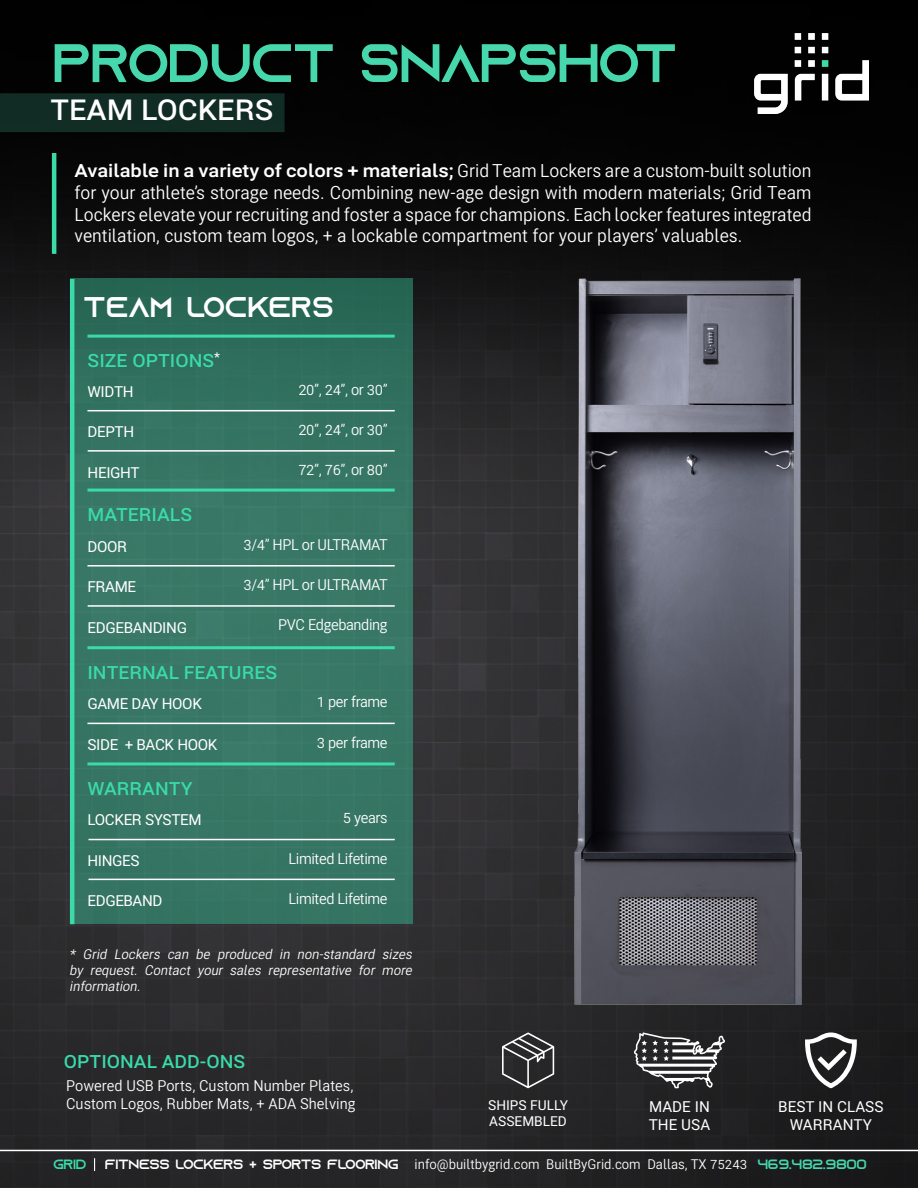
<style>
.page{position:relative;width:918px;height:1188px;background:#fff}
.page>*{position:absolute;margin:0;border:0;box-sizing:border-box;transform-origin:0 0}
.t1{font:54px "Azonix";letter-spacing:-.025em;color:#47d7ac}
.H2_-_HEADER_DESCRIPTION{font:600 28.5px "Bert Sans";color:#fff}
.t2{font:28.5px "Azonix";color:#fff}
.t3{font:18px/21.6px "Bert Sans";color:#fff;text-align:justify}
.H2_-_HEADER_DESCRIPTION-2{font:600 18px "Bert Sans";color:#3adba9}
.Description{font:15px "Bert Sans";letter-spacing:-.025em;color:#fff}
.t4{font:500 15px "Bert Sans";letter-spacing:-.025em;color:#fff}
.Description-2{font:15px "Bert Sans";color:#fff}
.t5{font:500 15px "Bert Sans";color:#fff}
.Description-3{font:italic 13.5px/16.2px "Bert Sans";color:#fff;text-align:justify}
.t6{font:13.5px "Bert Sans";color:#fff}
.t7{font:500 13.5px "Bert Sans";color:#fff}
.t8{font:13.5px "Azonix";color:#3adba9}
.s1{font-weight:700}
.s2{font-family:"Azonix"}
.s3{font-family:"Azonix";color:#47d7ac}
</style>
<div class="page">
<img style="left:0;top:0;width:918px;height:1188px">
<svg style="left:94px;top:1158px;width:1px;height:13px"></svg>
<div style="left:0;top:93px;width:285px;height:39px;background:#102c24"></div>
<img style="left:755px;top:34px;width:113px;height:80px">
<hr style="left:0;top:1150px;width:918px;height:1px;background:#fff">
<hr style="left:52px;top:153px;width:4px;height:101px;background:#3adba9">
<div style="left:74px;top:279px;width:339px;height:645px;background:linear-gradient(to bottom,#30705d,#3a7a67)"></div>
<hr style="left:70px;top:279px;width:4px;height:645px;background:#3adba9">
<hr style="left:87px;top:335px;width:308px;height:3px;background:#3adba9">
<hr style="left:87px;top:489px;width:308px;height:3px;background:#3adba9">
<hr style="left:89px;top:839px;width:306px;height:1px;background:#fff">
<hr style="left:89px;top:879px;width:306px;height:1px;background:#fff">
<hr style="left:87px;top:762px;width:308px;height:3px;background:#3adba9">
<hr style="left:87px;top:723px;width:308px;height:1px;background:#fff">
<hr style="left:87px;top:565px;width:308px;height:2px;background:#fff">
<hr style="left:88px;top:605px;width:307px;height:2px;background:#fff">
<hr style="left:87px;top:646px;width:308px;height:3px;background:#3adba9">
<hr style="left:87px;top:410px;width:308px;height:1px;background:#fff">
<hr style="left:88px;top:450px;width:307px;height:2px;background:#fff">
<img style="left:575px;top:278px;width:226px;height:727px">
<svg style="left:502px;top:1032px;width:52px;height:56px;background:#4d4d4e"></svg>
<svg style="left:805px;top:1032px;width:52px;height:56px"></svg>
<svg style="left:634px;top:1032px;width:91px;height:56px"></svg>
<p class="t1" style="left:52px;top:39px;width:627px">PRODUCT SNAPSHOT</p>
<p class="H2_-_HEADER_DESCRIPTION" style="left:50px;top:89px;width:224px">TEAM LOCKERS</p>
<p class="t3" style="left:75px;top:161px;width:739px"><span class="s1">Available in a variety of colors + materials;</span> Grid Team Lockers are a custom-built solution for your athlete’s storage needs. Combining new-age design with modern materials; Grid Team Lockers elevate your recruiting and foster a space for champions. Each locker features integrated ventilation, custom team logos, + a lockable compartment for your players’ valuables.</p>
<p class="t2" style="left:83px;top:295px;width:252px">TEAM LOCKERS</p>
<p class="H2_-_HEADER_DESCRIPTION-2" style="left:88px;top:348px;width:134px">SIZE OPTIONS<sup>*</sup></p>
<p class="t4" style="left:87px;top:381px;width:48px">WIDTH</p>
<p class="Description" style="left:298px;top:379px;width:91px">20”, 24”, or 30”</p>
<p class="t4" style="left:87px;top:421px;width:48px">DEPTH</p>
<p class="t4" style="left:88px;top:461px;width:54px">HEIGHT</p>
<p class="Description" style="left:298px;top:419px;width:91px">20”, 24”, or 30”</p>
<p class="Description" style="left:298px;top:459px;width:91px">72”, 76”, or 80”</p>
<p class="H2_-_HEADER_DESCRIPTION-2" style="left:88px;top:502px;width:106px">MATERIALS</p>
<p class="t4" style="left:87px;top:536px;width:41px">DOOR</p>
<p class="Description" style="left:243px;top:534px;width:146px">3/4” HPL or ULTRAMAT</p>
<p class="t4" style="left:87px;top:576px;width:50px">FRAME</p>
<p class="t4" style="left:88px;top:616px;width:101px">EDGEBANDING</p>
<p class="Description" style="left:243px;top:574px;width:146px">3/4” HPL or ULTRAMAT</p>
<p class="Description" style="left:278px;top:614px;width:111px">PVC Edgebanding</p>
<p class="H2_-_HEADER_DESCRIPTION-2" style="left:87px;top:659px;width:191px">INTERNAL FEATURES</p>
<p class="t4" style="left:87px;top:692px;width:116px">GAME DAY HOOK</p>
<p class="Description" style="left:317px;top:690px;width:72px">1 per frame</p>
<p class="t4" style="left:87px;top:734px;width:132px">SIDE + BACK HOOK</p>
<p class="Description" style="left:317px;top:731px;width:72px">3 per frame</p>
<p class="H2_-_HEADER_DESCRIPTION-2" style="left:88px;top:776px;width:107px">WARRANTY</p>
<p class="t4" style="left:88px;top:809px;width:116px">LOCKER SYSTEM</p>
<p class="t4" style="left:87px;top:850px;width:54px">HINGES</p>
<p class="t4" style="left:87px;top:890px;width:77px">EDGEBAND</p>
<p class="Description" style="left:343px;top:806px;width:46px">5 years</p>
<p class="Description" style="left:289px;top:848px;width:101px">Limited Lifetime</p>
<p class="Description" style="left:289px;top:887px;width:101px">Limited Lifetime</p>
<p class="Description-3" style="left:70px;top:946px;width:344px">* Grid Lockers can be produced in non-standard sizes by request. Contact your sales representative for more information.</p>
<p class="H2_-_HEADER_DESCRIPTION-2" style="left:64px;top:1048px;width:183px">OPTIONAL ADD-ONS</p>
<p class="Description-2" style="left:66px;top:1075px;width:289px">Powered USB Ports, Custom Number Plates,</p>
<p class="Description-2" style="left:66px;top:1093px;width:291px">Custom Logos, Rubber Mats, + ADA Shelving</p>
<p class="t7" style="left:488px;top:1095px;width:81px">SHIPS FULLY</p>
<p class="t7" style="left:489px;top:1111px;width:79px">ASSEMBLED</p>
<p class="t4" style="left:649px;top:1095px;width:62px">MADE IN</p>
<p class="t4" style="left:649px;top:1113px;width:63px">THE USA</p>
<p class="t5" style="left:778px;top:1095px;width:107px">BEST IN CLASS</p>
<p class="t5" style="left:790px;top:1113px;width:84px">WARRANTY</p>
<p class="t8" style="left:53px;top:1159px;width:35px">GRID</p>
<p class="t6" style="left:105px;top:1155px;width:764px"><span class="s2">FITNESS LOCKERS + SPORTS FLOORING</span> info@builtbygrid.com BuiltByGrid.com Dallas, TX 75243 <span class="s3">469.482.9800</span></p>
</div>
